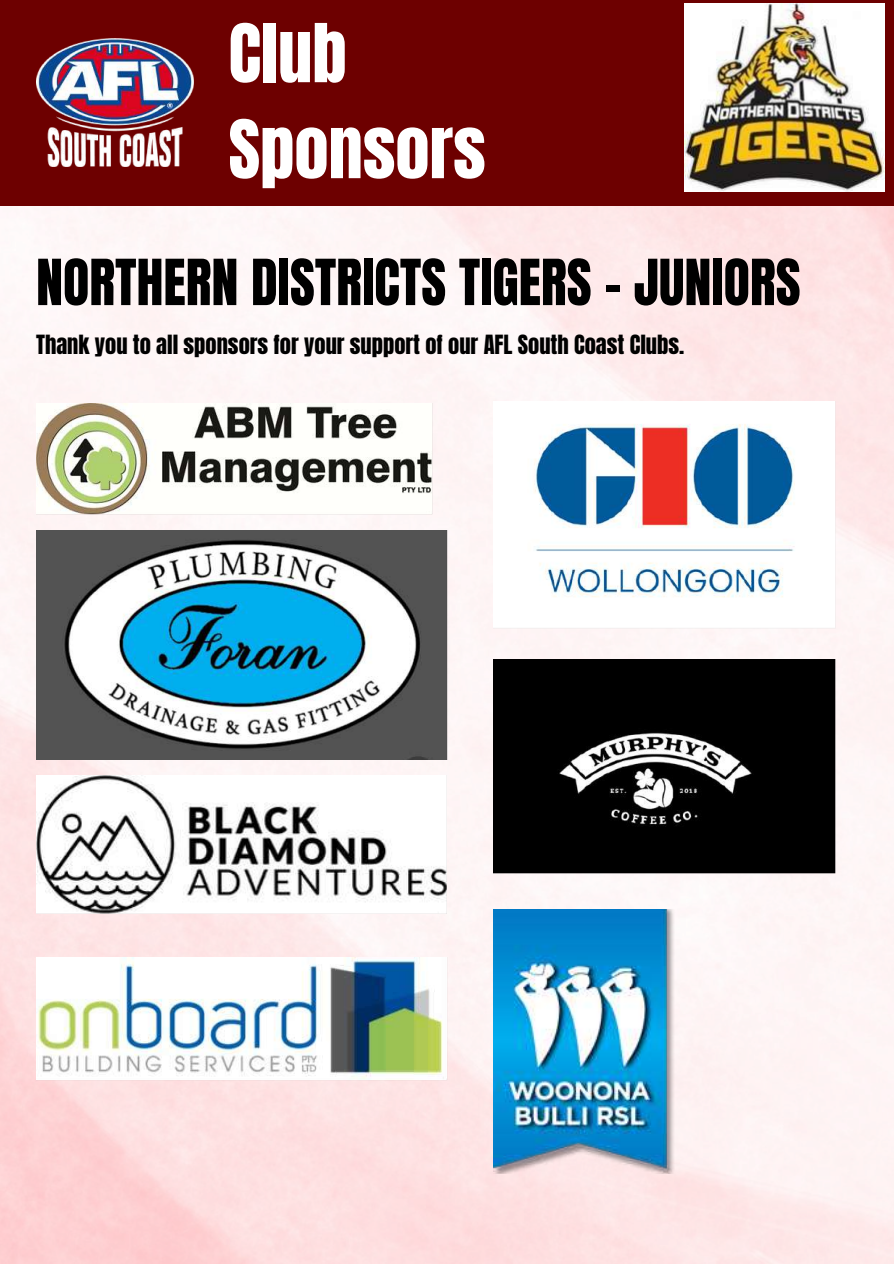
<style>
.page{position:relative;width:894px;height:1264px;background:#fff}
.page>*{position:absolute;margin:0;border:0;box-sizing:border-box;transform-origin:0 0}
.t1{font:68.55px/96px "Anton";color:#fff}
.t2{font:54px "Anton";color:#000}
.t3{font:22.5px "Anton";color:#000}
</style>
<div class="page">
<img style="left:0;top:206px;width:893px;height:1057px">
<div style="left:0;top:0;width:893px;height:206px;background:#6d0000"></div>
<img style="left:36px;top:38px;width:158px;height:129px">
<img style="left:36px;top:403px;width:396px;height:112px">
<img style="left:36px;top:531px;width:411px;height:228px">
<img style="left:36px;top:775px;width:411px;height:139px">
<img style="left:493px;top:401px;width:341px;height:227px">
<img style="left:493px;top:660px;width:341px;height:213px">
<img style="left:36px;top:957px;width:411px;height:123px">
<img style="left:493px;top:909px;width:182px;height:264px">
<img style="left:684px;top:4px;width:200px;height:188px">
<h1 class="t1" style="left:228px;top:6px;width:258px">Club<br>Sponsors</h1>
<h2 class="t2" style="left:36px;top:243px;width:765px">NORTHERN DISTRICTS TIGERS - JUNIORS</h2>
<p class="t3" style="left:36px;top:328px;width:649px">Thank you to all sponsors for your support of our AFL South Coast Clubs.</p>
</div>
